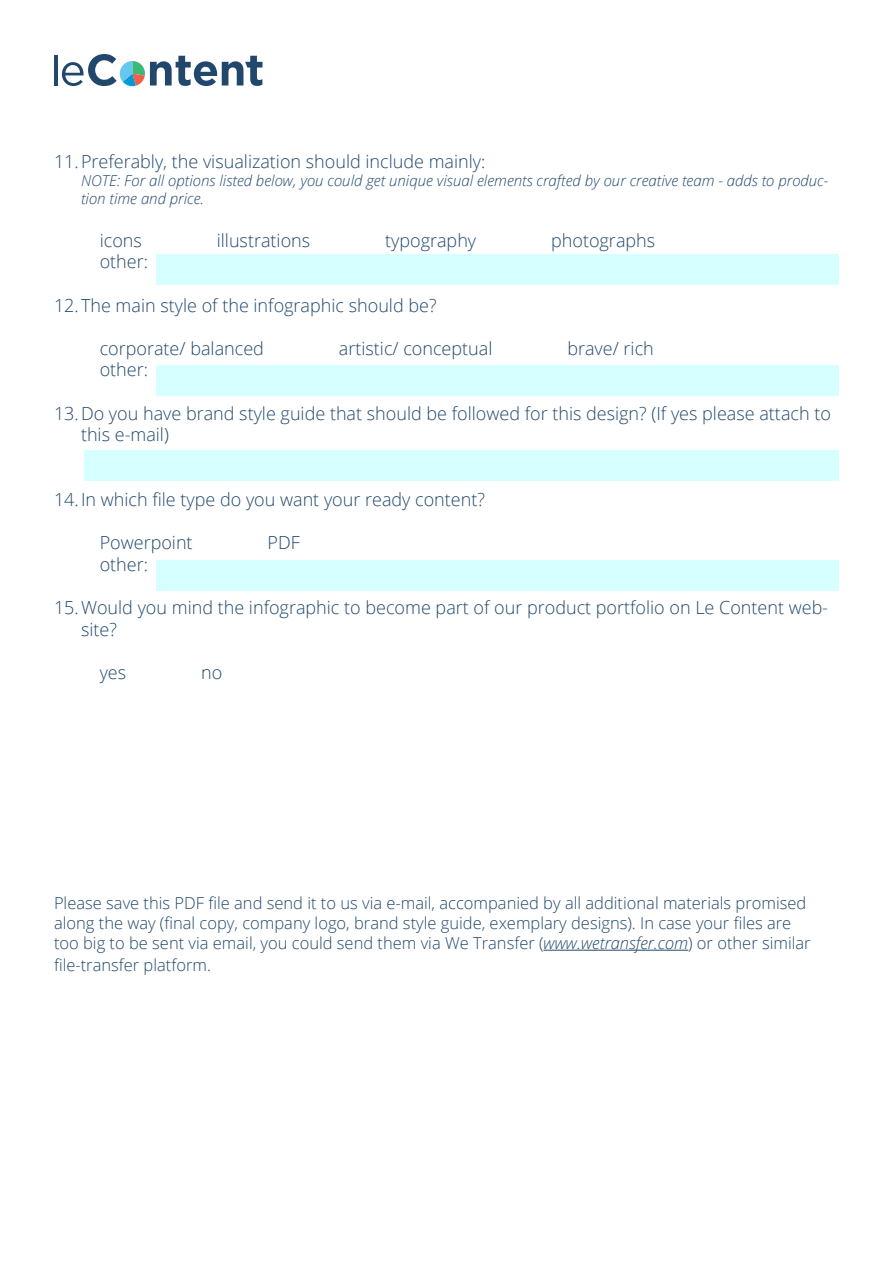
<style>
.page{position:relative;width:893px;height:1263px;background:#fff}
.page>*{position:absolute;margin:0;border:0;box-sizing:border-box;transform-origin:0 0}
.t1{font:300 18px/21.6px "Open Sans";color:#21486c}
.t2{font:300 16.5px/19.8px "Open Sans";color:#21486c}
.t3{font:italic 300 15px/18px "Open Sans";color:#21486c}
.s1{font-style:italic}
</style>
<div class="page">
<hr style="left:54px;top:55px;width:3px;height:31px;background:#21486c">
<svg style="left:62px;top:54px;width:200px;height:33px"></svg>
<hr style="left:543px;top:950px;width:145px;height:1px;background:#21486c">
<div style="left:157px;top:254px;width:682px;height:30px;background:#d6ffff"></div>
<div style="left:157px;top:365px;width:682px;height:30px;background:#d6ffff"></div>
<div style="left:157px;top:560px;width:682px;height:30px;background:#d6ffff"></div>
<div style="left:85px;top:450px;width:754px;height:31px;background:#d6ffff"></div>
<p class="t1" style="left:54px;top:150px;width:433px">11.Preferably, the visualization should include mainly:</p>
<p class="t3" style="left:81px;top:171px;width:749px">NOTE: For all options listed below, you could get unique visual elements crafted by our creative team - adds to produc&shy;tion time and price.</p>
<p class="t1" style="left:100px;top:229px;width:44px">icons</p>
<p class="t1" style="left:217px;top:229px;width:95px">illustrations</p>
<p class="t1" style="left:385px;top:229px;width:93px">typography</p>
<p class="t1" style="left:551px;top:229px;width:106px">photographs</p>
<p class="t1" style="left:100px;top:251px;width:50px">other:</p>
<p class="t1" style="left:54px;top:294px;width:384px">12.The main style of the infographic should be?</p>
<p class="t1" style="left:100px;top:337px;width:166px">corporate/ balanced</p>
<p class="t1" style="left:339px;top:337px;width:155px">artistic/ conceptual</p>
<p class="t1" style="left:567px;top:337px;width:88px">brave/ rich</p>
<p class="t1" style="left:100px;top:359px;width:50px">other:</p>
<p class="t1" style="left:81px;top:402px;width:751px;text-indent:-27px">13.Do you have brand style guide that should be followed for this design? (If yes please attach to this e-mail)</p>
<p class="t1" style="left:54px;top:488px;width:433px">14.In which file type do you want your ready content?</p>
<p class="t1" style="left:100px;top:531px;width:94px">Powerpoint</p>
<p class="t1" style="left:268px;top:531px;width:34px">PDF</p>
<p class="t1" style="left:100px;top:553px;width:50px">other:</p>
<p class="t1" style="left:81px;top:596px;width:749px;text-indent:-27px">15.Would you mind the infographic to become part of our product portfolio on Le Content web&shy;site?</p>
<p class="t1" style="left:100px;top:661px;width:28px">yes</p>
<p class="t1" style="left:201px;top:661px;width:23px">no</p>
<p class="t2" style="left:54px;top:893px;width:758px">Please save this PDF file and send it to us via e-mail, accompanied by all additional materials promised along the way (final copy, company logo, brand style guide, exemplary designs). In case your files are too big to be sent via email, you could send them via We Transfer (<span class="s1">www.wetransfer.com</span>) or other similar</p>
<p class="t2" style="left:54px;top:954px;width:158px">file-transfer platform.</p>
</div>
